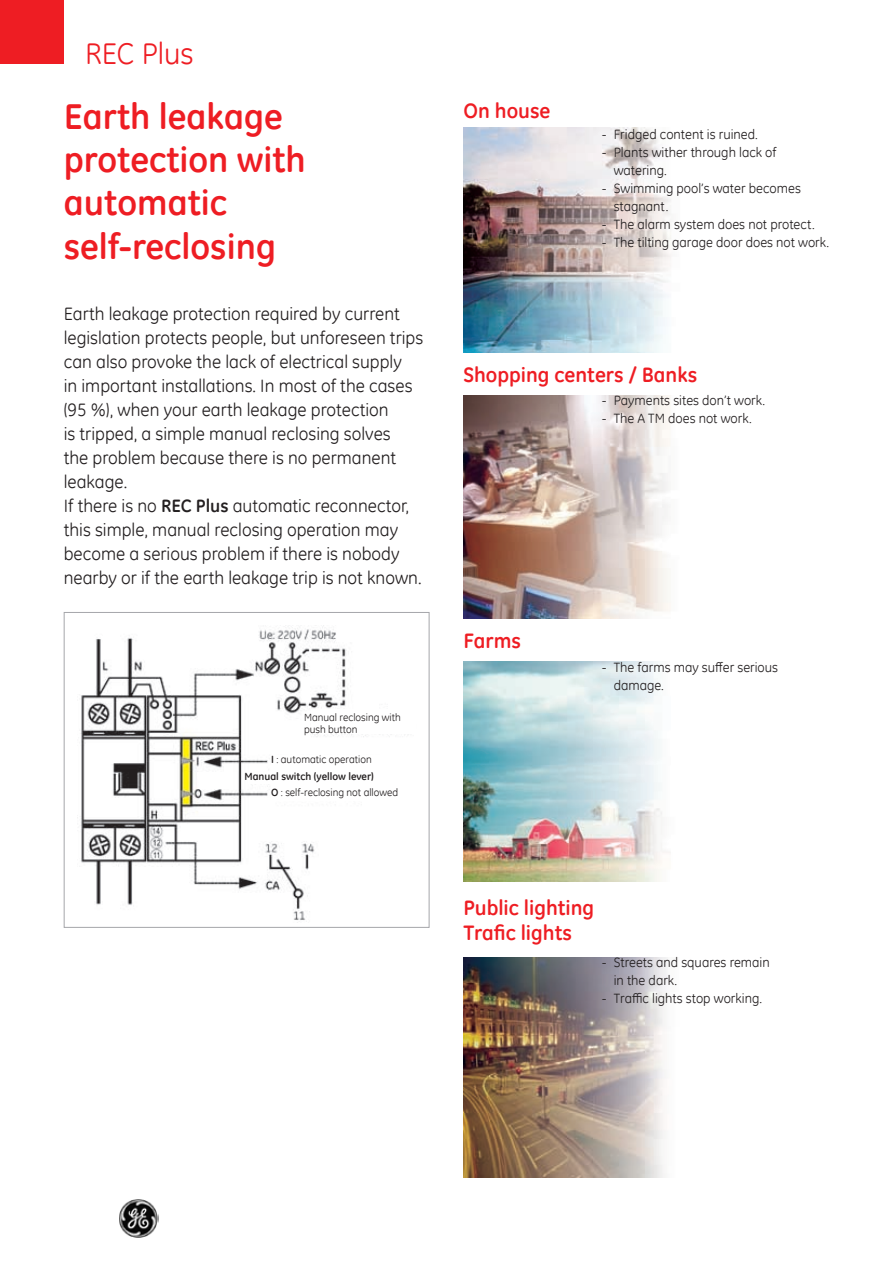
<style>
.page{position:relative;width:893px;height:1263px;background:#fff}
.page>*{position:absolute;margin:0;border:0;box-sizing:border-box;transform-origin:0 0}
.t1{font:700 36px/43.2px "GE Inspira";color:#ee1d23}
.t2{font:30px "GE Inspira";color:#ee1d23}
.t3{font:700 21px/25.2px "GE Inspira";color:#ee1d23}
.t4{font:18px/24px "GE Inspira";color:#231f20}
.t5{font:13.5px/18px "GE Inspira";color:#231f20}
.t6{font:10.5px/12.6px "GE Inspira";color:#231f20}
.t7{font:700 10.5px "GE Inspira";color:#231f20}
.s1{font-weight:700}
</style>
<div class="page">
<img style="left:463px;top:958px;width:204px;height:220px">
<img style="left:463px;top:661px;width:207px;height:220px">
<img style="left:463px;top:395px;width:207px;height:224px">
<img style="left:463px;top:128px;width:208px;height:225px">
<img style="left:81px;top:625px;width:328px;height:295px">
<div style="left:311px;top:709px;width:104px;height:24px;background:#fff"></div>
<div style="left:271px;top:755px;width:136px;height:46px;background:#fff"></div>
<div style="left:248px;top:772px;width:28px;height:11px;background:#fff"></div>
<div style="left:64px;top:612px;width:365px;height:316px;border:1px solid #a5a6aa"></div>
<div style="left:0;top:0;width:64px;height:64px;background:#ee1d23"></div>
<img style="left:119px;top:1199px;width:39px;height:39px">
<h2 class="t2" style="left:85px;top:34px;width:110px">REC Plus</h2>
<h1 class="t1" style="left:64px;top:94px;width:244px">Earth leakage protection with automatic self-reclosing</h1>
<p class="t3" style="left:463px;top:97px;width:89px">On house</p>
<p class="t5" style="left:602px;top:125px;width:158px">- Fridged content is ruined.</p>
<p class="t5" style="left:614px;top:143px;width:164px;text-indent:-12px">- Plants wither through lack of watering.</p>
<p class="t5" style="left:614px;top:179px;width:189px;text-indent:-12px">- Swimming pool’s water becomes stagnant.</p>
<p class="t5" style="left:602px;top:215px;width:215px">- The alarm system does not protect.</p>
<p class="t5" style="left:602px;top:233px;width:229px">- The tilting garage door does not work.</p>
<p class="t4" style="left:64px;top:301px;width:361px">Earth leakage protection required by current legislation protects people, but unforeseen trips can also provoke the lack of electrical supply<br>in important installations. In most of the cases (95 %), when your earth leakage protection<br>is tripped, a simple manual reclosing solves<br>the problem because there is no permanent leakage.<br>If there is no <span class="s1">REC Plus</span> automatic reconnector, this simple, manual reclosing operation may become a serious problem if there is nobody nearby or if the earth leakage trip is not known.</p>
<p class="t6" style="left:304px;top:710px;width:98px">Manual reclosing with push button</p>
<p class="t6" style="left:271px;top:753px;width:102px"><span class="s1">I</span> : automatic operation</p>
<p class="t6" style="left:271px;top:786px;width:129px"><span class="s1">O</span> : self-reclosing not allowed</p>
<p class="t7" style="left:244px;top:769px;width:131px">Manual switch (yellow lever)</p>
<p class="t3" style="left:463px;top:362px;width:235px">Shopping centers / Banks</p>
<p class="t5" style="left:602px;top:391px;width:165px">- Payments sites don’t work.</p>
<p class="t5" style="left:602px;top:409px;width:151px">- The A TM does not work.</p>
<p class="t3" style="left:463px;top:627px;width:59px">Farms</p>
<p class="t5" style="left:614px;top:658px;width:166px;text-indent:-12px">- The farms may suffer serious damage.</p>
<p class="t3" style="left:463px;top:895px;width:132px">Public lighting<br>Trafic lights</p>
<p class="t5" style="left:614px;top:953px;width:158px;text-indent:-12px">- Streets and squares remain in the dark.</p>
<p class="t5" style="left:602px;top:989px;width:162px">- Traffic lights stop working.</p>
</div>
